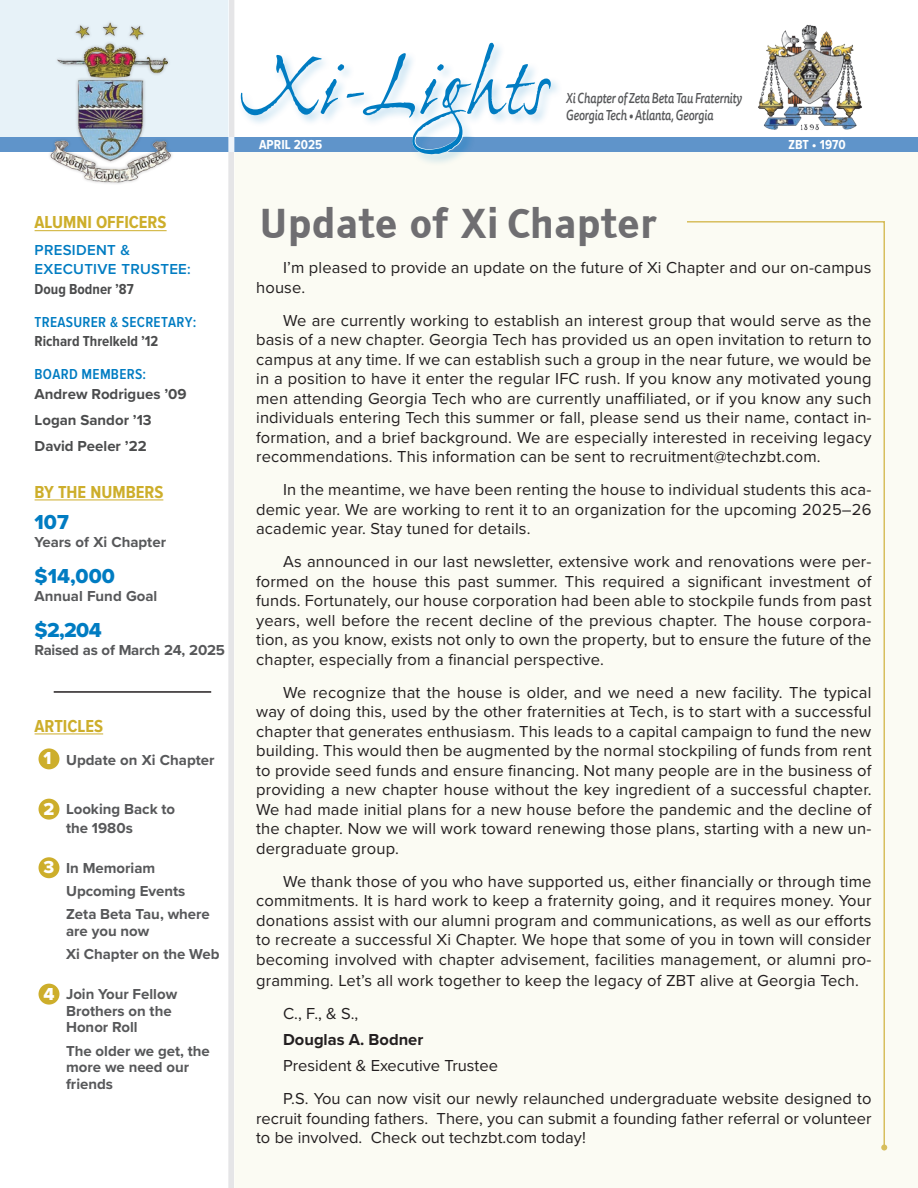
<style>
.page{position:relative;width:918px;height:1188px;background:#fff}
.page>*{position:absolute;margin:0;border:0;box-sizing:border-box;transform-origin:0 0}
._1_Heading_-_Primary{font:39.75px "Tiresias Signfont";color:#6f6e71}
._2_Header{font:21px "Proxima Nova Extrabld";color:#007cc2}
._2_Header-2{font:700 18px "Proxima Nova A Cond";color:#cdae2b}
.t1{font:18px "Proxima Nova Extrabld";color:#fff}
.t2{font:16.5px/19.5px "Proxima Nova";letter-spacing:.01em;color:#231f20;text-align:justify}
.t3{font:700 16.5px "Proxima Nova";color:#231f20}
._7_List{font:700 15px/16.5px "Proxima Nova";color:#57585a}
._2_Header-3{font:700 15px "Proxima Nova";color:#57585a}
._7_List-2{font:700 15px "Proxima Nova";color:#4b4c4d}
._7_List-3{font:600 15px "Proxima Nova Cond";letter-spacing:.02em;color:#007cc2}
._7_List-4{font:700 15px "Proxima Nova Cond";color:#4b4c4d}
._2_Header-4{font:600 15px/19.5px "Proxima Nova A";letter-spacing:.02em;color:#007cc2}
.t4{font:italic 500 14.25px/16.5px "Tisa Sans Pro";letter-spacing:-.015em;color:#57585a;scale:.8 1}
._3_Frat_News_Body{font:700 13.5px "Proxima Nova A Cond";color:#fff}
.s1{font-family:"Proxima Nova Cond"}
</style>
<div class="page">
<div style="left:234px;top:151px;width:684px;height:1037px;background:#fbfbf3"></div>
<svg style="left:687px;top:221px;width:198px;height:923px"></svg>
<svg style="left:881px;top:1144px;width:6px;height:6px"></svg>
<div style="left:0;top:0;width:228px;height:151px;background:#e7f2f8"></div>
<div style="left:0;top:137px;width:918px;height:14px;background:#5f94ca"></div>
<div style="left:238px;top:41px;width:325px;height:126px;background:#007cc2;opacity:.26"></div>
<svg style="left:240px;top:43px;width:312px;height:111px"></svg>
<img style="left:41px;top:22px;width:139px;height:162px">
<img style="left:758px;top:24px;width:104px;height:106px">
<div style="left:228px;top:0;width:6px;height:1188px;background:#e5e5e7"></div>
<hr style="left:35px;top:230px;width:132px;height:1px;background:#cdae2b">
<hr style="left:35px;top:500px;width:128px;height:1px;background:#cdae2b">
<hr style="left:35px;top:734px;width:68px;height:1px;background:#cdae2b">
<div style="left:39px;top:748px;width:20px;height:21px;background:#cdae2b;border-radius:50%"></div>
<div style="left:39px;top:799px;width:20px;height:21px;background:#cdae2b;border-radius:50%"></div>
<div style="left:39px;top:857px;width:20px;height:21px;background:#cdae2b;border-radius:50%"></div>
<div style="left:39px;top:984px;width:20px;height:21px;background:#cdae2b;border-radius:50%"></div>
<hr style="left:54px;top:691px;width:157px;height:2px;background:#231f20">
<p class="_2_Header-2" style="left:35px;top:212px;width:134px">ALUMNI OFFICERS</p>
<p class="_2_Header-4" style="left:35px;top:240px;width:158px">PRESIDENT &amp;<br>EXECUTIVE TRUSTEE<span class="s1">:</span></p>
<p class="_7_List-4" style="left:35px;top:280px;width:101px">Doug Bodner ’87</p>
<p class="_7_List-3" style="left:35px;top:313px;width:164px">TREASURER &amp; SECRETARY:</p>
<p class="_7_List-4" style="left:35px;top:333px;width:125px">Richard Threlkeld ’12</p>
<p class="_7_List-3" style="left:35px;top:366px;width:113px">BOARD MEMBERS:</p>
<p class="_7_List-2" style="left:35px;top:382px;width:154px">Andrew Rodrigues ’09</p>
<p class="_7_List-2" style="left:35px;top:409px;width:119px">Logan Sandor ’13</p>
<p class="_7_List-2" style="left:35px;top:435px;width:114px">David Peeler ’22</p>
<p class="_2_Header-2" style="left:35px;top:482px;width:130px">BY THE NUMBERS</p>
<p class="_2_Header" style="left:35px;top:506px;width:36px">107</p>
<p class="_2_Header-3" style="left:35px;top:531px;width:133px">Years of Xi Chapter</p>
<p class="_2_Header" style="left:35px;top:560px;width:82px">$14,000</p>
<p class="_2_Header-3" style="left:35px;top:585px;width:124px">Annual Fund Goal</p>
<p class="_2_Header" style="left:35px;top:614px;width:69px">$2,204</p>
<p class="_2_Header-3" style="left:35px;top:639px;width:192px">Raised as of March 24, 2025</p>
<p class="_2_Header-2" style="left:35px;top:716px;width:70px">ARTICLES</p>
<p class="_2_Header-3" style="left:66px;top:748px;width:150px">Update on Xi Chapter</p>
<p class="_7_List" style="left:66px;top:800px;width:111px">Looking Back to</p>
<p class="_7_List" style="left:66px;top:819px;width:68px">the 1980s</p>
<p class="_7_List" style="left:66px;top:859px;width:91px">In Memoriam</p>
<p class="_7_List" style="left:66px;top:882px;width:121px">Upcoming Events</p>
<p class="_7_List" style="left:66px;top:905px;width:145px">Zeta Beta Tau, where are you now</p>
<p class="_7_List" style="left:66px;top:945px;width:155px">Xi Chapter on the Web</p>
<p class="_7_List" style="left:66px;top:986px;width:113px">Join Your Fellow<br>Brothers on the<br>Honor Roll</p>
<p class="_7_List" style="left:66px;top:1042px;width:145px">The older we get, the more we need our friends</p>
<p class="t1" style="left:43px;top:745px;width:10px">1</p>
<p class="t1" style="left:43px;top:795px;width:12px">2</p>
<p class="t1" style="left:43px;top:854px;width:12px">3</p>
<p class="t1" style="left:43px;top:980px;width:13px">4</p>
<p class="_3_Frat_News_Body" style="left:259px;top:137px;width:65px">APRIL 2025</p>
<p class="t4" style="left:566px;top:90px;width:221px">Xi Chapter of Zeta Beta Tau Fraternity<br>Georgia Tech • Atlanta, Georgia</p>
<p class="_3_Frat_News_Body" style="left:788px;top:137px;width:59px">ZBT • 1970</p>
<p class="_1_Heading_-_Primary" style="left:259px;top:199px;width:399px">Update of Xi Chapter</p>
<p class="t2" style="left:256px;top:257px;width:617px;text-indent:27px">I’m pleased to provide an update on the future of Xi Chapter and our on-campus house.</p>
<p class="t2" style="left:256px;top:310px;width:617px;text-indent:27px">We are currently working to establish an interest group that would serve as the basis of a new chapter. Georgia Tech has provided us an open invitation to return to campus at any time. If we can establish such a group in the near future, we would be in a position to have it enter the regular IFC rush. If you know any motivated young men attending Georgia Tech who are currently unaffiliated, or if you know any such individuals entering Tech this summer or fall, please send us their name, contact in&shy;formation, and a brief background. We are especially interested in receiving legacy recommendations. This information can be sent to recruitment@techzbt.com.</p>
<p class="t2" style="left:256px;top:479px;width:617px;text-indent:27px">In the meantime, we have been renting the house to individual students this aca&shy;demic year. We are working to rent it to an organization for the upcoming 2025–26 academic year. Stay tuned for details.</p>
<p class="t2" style="left:256px;top:551px;width:617px;text-indent:27px">As announced in our last newsletter, extensive work and renovations were per&shy;formed on the house this past summer. This required a significant investment of funds. Fortunately, our house corporation had been able to stockpile funds from past years, well before the recent decline of the previous chapter. The house corpora&shy;tion, as you know, exists not only to own the property, but to ensure the future of the chapter, especially from a financial perspective.</p>
<p class="t2" style="left:256px;top:682px;width:617px;text-indent:27px">We recognize that the house is older, and we need a new facility. The typical way of doing this, used by the other fraternities at Tech, is to start with a successful chapter that generates enthusiasm. This leads to a capital campaign to fund the new building. This would then be augmented by the normal stockpiling of funds from rent to provide seed funds and ensure financing. Not many people are in the business of providing a new chapter house without the key ingredient of a successful chapter.<br>We had made initial plans for a new house before the pandemic and the decline of the chapter. Now we will work toward renewing those plans, starting with a new un&shy;dergraduate group.</p>
<p class="t2" style="left:256px;top:871px;width:617px;text-indent:27px">We thank those of you who have supported us, either financially or through time commitments. It is hard work to keep a fraternity going, and it requires money. Your donations assist with our alumni program and communications, as well as our efforts to recreate a successful Xi Chapter. We hope that some of you in town will consider becoming involved with chapter advisement, facilities management, or alumni pro-</p>
<p class="t2" style="left:256px;top:970px;width:604px">gramming. Let’s all work together to keep the legacy of ZBT alive at Georgia Tech.</p>
<p class="t2" style="left:283px;top:1003px;width:77px">C., F., &amp; S.,</p>
<p class="t3" style="left:283px;top:1027px;width:142px">Douglas A. Bodner</p>
<p class="t2" style="left:283px;top:1055px;width:216px">President &amp; Executive Trustee</p>
<p class="t2" style="left:256px;top:1088px;width:617px;text-indent:27px">P.S. You can now visit our newly relaunched undergraduate website designed to recruit founding fathers. There, you can submit a founding father referral or volunteer to be involved. Check out techzbt.com today!</p>
</div>
